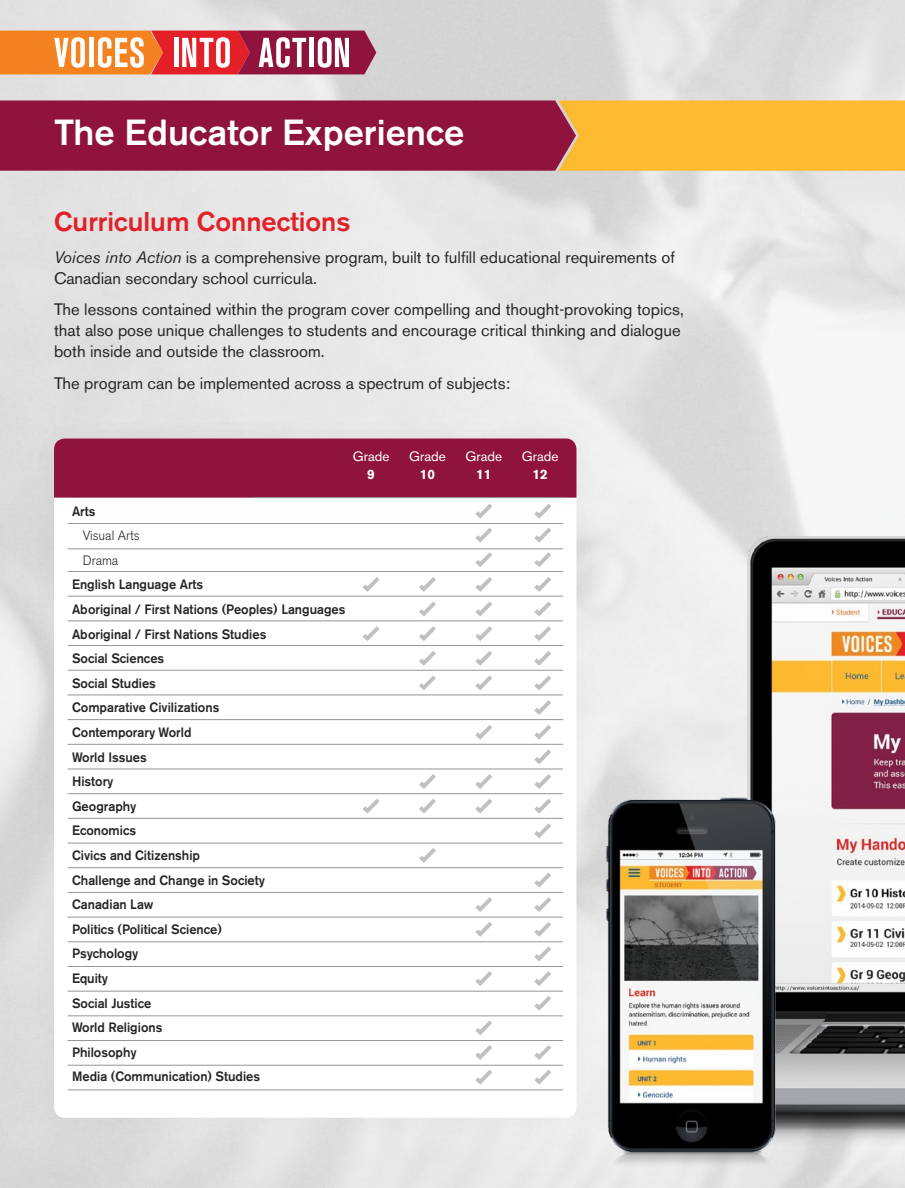
<style>
.page{position:relative;width:905px;height:1188px;background:#fff}
.page>*{position:absolute;margin:0;border:0;box-sizing:border-box;transform-origin:0 0}
.t1{font:500 36px "Akzidenz Grotesk BE";color:#fff}
.t2{font:500 27px "Akzidenz Grotesk BE";color:#e31f27}
.t3{font:16.5px/21px "Akzidenz Grotesk BE";color:#252525}
.t4{font:500 13.5px/24.6px "Akzidenz Grotesk BE";color:#252525;scale:.95 1}
.t5{font:13.5px "Akzidenz Grotesk BE";color:#fff}
.t6{font:300 13.5px/24.6px "Akzidenz Grotesk BE";color:#252525;scale:.95 1}
.t7{font:700 13.5px "Akzidenz Grotesk BE";color:#fff}
.s1{font-style:italic}
</style>
<div class="page">
<div style="left:22px;top:407px;width:586px;height:742px;background:#000;opacity:.03"></div>
<div style="left:54px;top:438px;width:522px;height:680px;background:#fff;border-radius:11px"></div>
<div style="left:22px;top:407px;width:586px;height:122px;background:#000;opacity:.03"></div>
<svg style="left:0;top:100px;width:904px;height:71px;background:#b8523a"></svg>
<svg style="left:0;top:31px;width:376px;height:43px"></svg>
<hr style="left:68px;top:523px;width:495px;height:1px;background:#939598">
<hr style="left:68px;top:917px;width:495px;height:1px;background:#939598">
<hr style="left:68px;top:892px;width:495px;height:1px;background:#939598">
<hr style="left:68px;top:719px;width:495px;height:1px;background:#939598">
<hr style="left:68px;top:549px;width:495px;height:1px;background:#939598">
<hr style="left:68px;top:942px;width:495px;height:1px;background:#939598">
<hr style="left:68px;top:744px;width:495px;height:1px;background:#939598">
<hr style="left:68px;top:769px;width:495px;height:1px;background:#939598">
<hr style="left:68px;top:571px;width:495px;height:1px;background:#939598">
<hr style="left:68px;top:596px;width:495px;height:1px;background:#939598">
<hr style="left:68px;top:966px;width:495px;height:1px;background:#939598">
<hr style="left:68px;top:793px;width:495px;height:1px;background:#939598">
<hr style="left:68px;top:621px;width:495px;height:1px;background:#939598">
<hr style="left:68px;top:991px;width:495px;height:1px;background:#939598">
<hr style="left:68px;top:818px;width:495px;height:1px;background:#939598">
<hr style="left:68px;top:645px;width:495px;height:1px;background:#939598">
<hr style="left:68px;top:670px;width:495px;height:1px;background:#939598">
<hr style="left:68px;top:1016px;width:495px;height:1px;background:#939598">
<hr style="left:68px;top:1040px;width:495px;height:1px;background:#939598">
<hr style="left:68px;top:1065px;width:495px;height:1px;background:#939598">
<hr style="left:68px;top:843px;width:495px;height:1px;background:#939598">
<hr style="left:68px;top:695px;width:495px;height:1px;background:#939598">
<hr style="left:68px;top:1090px;width:495px;height:1px;background:#939598">
<hr style="left:68px;top:867px;width:495px;height:1px;background:#939598">
<svg style="left:419px;top:848px;width:17px;height:15px"></svg>
<svg style="left:475px;top:1020px;width:17px;height:15px"></svg>
<svg style="left:54px;top:438px;width:522px;height:82px"></svg>
<svg style="left:474px;top:526px;width:20px;height:17px"></svg>
<svg style="left:532px;top:526px;width:21px;height:17px"></svg>
<svg style="left:475px;top:552px;width:17px;height:15px"></svg>
<svg style="left:534px;top:552px;width:17px;height:15px"></svg>
<svg style="left:362px;top:577px;width:18px;height:15px"></svg>
<svg style="left:419px;top:577px;width:17px;height:15px"></svg>
<svg style="left:475px;top:577px;width:17px;height:15px"></svg>
<svg style="left:534px;top:577px;width:17px;height:15px"></svg>
<svg style="left:419px;top:601px;width:17px;height:16px"></svg>
<svg style="left:475px;top:601px;width:17px;height:16px"></svg>
<svg style="left:534px;top:601px;width:17px;height:16px"></svg>
<svg style="left:362px;top:626px;width:18px;height:15px"></svg>
<svg style="left:419px;top:626px;width:17px;height:15px"></svg>
<svg style="left:475px;top:626px;width:17px;height:15px"></svg>
<svg style="left:534px;top:626px;width:17px;height:15px"></svg>
<svg style="left:419px;top:651px;width:17px;height:15px"></svg>
<svg style="left:475px;top:651px;width:17px;height:15px"></svg>
<svg style="left:534px;top:651px;width:17px;height:15px"></svg>
<svg style="left:419px;top:675px;width:17px;height:15px"></svg>
<svg style="left:475px;top:675px;width:17px;height:16px"></svg>
<svg style="left:534px;top:675px;width:17px;height:15px"></svg>
<svg style="left:534px;top:700px;width:17px;height:15px"></svg>
<svg style="left:475px;top:725px;width:17px;height:15px"></svg>
<svg style="left:534px;top:725px;width:17px;height:15px"></svg>
<svg style="left:534px;top:749px;width:17px;height:15px"></svg>
<svg style="left:419px;top:774px;width:17px;height:15px"></svg>
<svg style="left:475px;top:774px;width:17px;height:15px"></svg>
<svg style="left:534px;top:774px;width:17px;height:15px"></svg>
<svg style="left:363px;top:799px;width:17px;height:15px"></svg>
<svg style="left:419px;top:799px;width:17px;height:15px"></svg>
<svg style="left:475px;top:799px;width:17px;height:15px"></svg>
<svg style="left:534px;top:799px;width:17px;height:15px"></svg>
<svg style="left:534px;top:823px;width:17px;height:15px"></svg>
<svg style="left:534px;top:872px;width:17px;height:16px"></svg>
<svg style="left:475px;top:897px;width:17px;height:15px"></svg>
<svg style="left:534px;top:897px;width:17px;height:15px"></svg>
<svg style="left:475px;top:922px;width:17px;height:15px"></svg>
<svg style="left:534px;top:922px;width:17px;height:15px"></svg>
<svg style="left:534px;top:946px;width:17px;height:15px"></svg>
<svg style="left:475px;top:971px;width:17px;height:15px"></svg>
<svg style="left:534px;top:971px;width:17px;height:15px"></svg>
<svg style="left:534px;top:996px;width:17px;height:15px"></svg>
<svg style="left:475px;top:1045px;width:17px;height:15px"></svg>
<svg style="left:534px;top:1045px;width:17px;height:15px"></svg>
<svg style="left:475px;top:1070px;width:17px;height:15px"></svg>
<svg style="left:534px;top:1070px;width:17px;height:15px"></svg>
<img style="left:653px;top:537px;width:251px;height:651px">
<img style="left:585px;top:779px;width:204px;height:394px">
<h1 class="t1" style="left:54px;top:111px;width:412px">The Educator Experience</h1>
<h2 class="t2" style="left:54px;top:205px;width:298px">Curriculum Connections</h2>
<p class="t3" style="left:54px;top:246px;width:622px"><span class="s1">Voices into Action</span> is a comprehensive program, built to fulfill educational requirements of<br>Canadian secondary school curricula.</p>
<p class="t3" style="left:54px;top:299px;width:631px">The lessons contained within the program cover compelling and thought-provoking topics, that also pose unique challenges to students and encourage critical thinking and dialogue both inside and outside the classroom.</p>
<p class="t3" style="left:54px;top:373px;width:457px">The program can be implemented across a spectrum of subjects:</p>
<p class="t5" style="left:353px;top:448px;width:38px">Grade</p>
<p class="t7" style="left:367px;top:466px;width:9px">9</p>
<p class="t4" style="left:72px;top:499px;width:26px">Arts</p>
<p class="t6" style="left:83px;top:524px;width:61px">Visual Arts<br>Drama</p>
<p class="t4" style="left:72px;top:572px;width:289px">English Language Arts<br>Aboriginal / First Nations (Peoples) Languages<br>Aboriginal / First Nations Studies<br>Social Sciences<br>Social Studies<br>Comparative Civilizations<br>Contemporary World<br>World Issues<br>History<br>Geography<br>Economics<br>Civics and Citizenship<br>Challenge and Change in Society<br>Canadian Law<br>Politics (Political Science)<br>Psychology<br>Equity<br>Social Justice<br>World Religions<br>Philosophy<br>Media (Communication) Studies</p>
<p class="t5" style="left:409px;top:448px;width:38px">Grade</p>
<p class="t7" style="left:420px;top:466px;width:17px">10</p>
<p class="t5" style="left:465px;top:448px;width:38px">Grade</p>
<p class="t7" style="left:476px;top:466px;width:17px">11</p>
<p class="t5" style="left:522px;top:448px;width:38px">Grade</p>
<p class="t7" style="left:532px;top:466px;width:17px">12</p>
</div>
